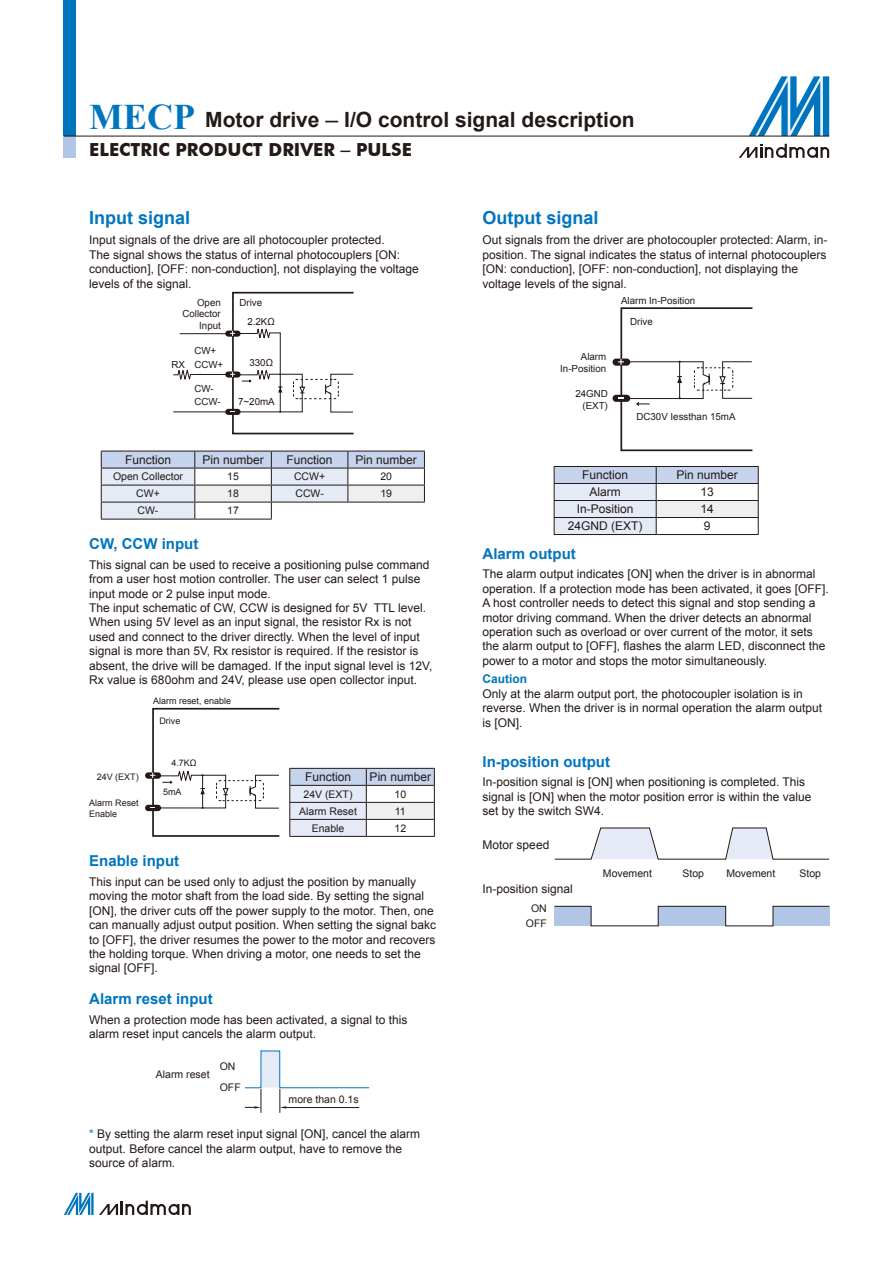
<style>
.page{position:relative;width:893px;height:1263px;background:#fff}
.page>*{position:absolute;margin:0;border:0;box-sizing:border-box;transform-origin:0 0}
.t1{font:700 21px "Arial";color:#231916}
.t2{font:700 18px "Futura BT";color:#231916}
.t3{font:700 18px "Arial";color:#0075be}
.t4{font:700 15px "Arial";color:#0075be}
.t5{font:12px/14.4px "Arial";color:#231916}
.t6{font:700 12px "Arial";color:#0075be}
.t7{font:10.5px/21px "Arial";color:#231916}
.t8{font:9.75px/11.7px "Arial";color:#231916;text-align:right}
.t9{font:9px/10.8px "Arial";color:#231916}
.s1{font-family:"Times New Roman";font-size:36px;color:#0075be}
.s2{font-weight:400}
.s3{font-family:"Arial";font-weight:400}
.s4{color:#0075be}
</style>
<div class="page">
<svg style="left:749px;top:76px;width:80px;height:60px"></svg>
<svg style="left:739px;top:144px;width:90px;height:14px"></svg>
<div style="left:64px;top:0;width:12px;height:136px;background:#0075be"></div>
<div style="left:64px;top:136px;width:12px;height:21px;background:#b1c5e6"></div>
<hr style="left:64px;top:136px;width:765px;height:1px;background:#231916">
<svg style="left:64px;top:1193px;width:127px;height:22px"></svg>
<div style="left:232px;top:292px;width:122px;height:142px;border:2px solid #231916"></div>
<div style="left:225px;top:409px;width:16px;height:6px;background:#231916;border-radius:3px"></div>
<svg style="left:173px;top:326px;width:181px;height:87px"></svg>
<hr style="left:101px;top:519px;width:94px;height:1px;background:#231916">
<hr style="left:195px;top:519px;width:77px;height:1px;background:#231916">
<svg style="left:101px;top:451px;width:324px;height:68px"></svg>
<hr style="left:271px;top:502px;width:77px;height:1px;background:#231916">
<hr style="left:348px;top:502px;width:77px;height:1px;background:#231916">
<div style="left:152px;top:708px;width:128px;height:129px;border:2px solid #231916"></div>
<div style="left:145px;top:772px;width:16px;height:7px;background:#231916;border-radius:3px"></div>
<div style="left:145px;top:805px;width:16px;height:6px;background:#231916;border-radius:3px"></div>
<svg style="left:150px;top:768px;width:130px;height:41px"></svg>
<svg style="left:289px;top:768px;width:146px;height:68px"></svg>
<hr style="left:289px;top:836px;width:77px;height:1px;background:#231916">
<hr style="left:366px;top:836px;width:69px;height:1px;background:#231916">
<svg style="left:244px;top:1050px;width:126px;height:63px"></svg>
<div style="left:620px;top:307px;width:133px;height:144px;border:2px solid #231916"></div>
<div style="left:612px;top:359px;width:18px;height:7px;background:#231916;border-radius:4px"></div>
<div style="left:612px;top:395px;width:18px;height:7px;background:#231916;border-radius:4px"></div>
<svg style="left:618px;top:359px;width:135px;height:47px"></svg>
<svg style="left:554px;top:466px;width:205px;height:68px"></svg>
<hr style="left:554px;top:534px;width:102px;height:1px;background:#231916">
<hr style="left:656px;top:534px;width:103px;height:1px;background:#231916">
<svg style="left:554px;top:906px;width:276px;height:20px"></svg>
<svg style="left:554px;top:827px;width:276px;height:33px"></svg>
<p class="t1" style="left:89px;top:106px;width:547px"><span class="s1">MECP</span> Motor drive <span class="s2">–</span> I/O control signal description</p>
<p class="t2" style="left:89px;top:139px;width:324px">ELECTRIC PRODUCT DRIVER <span class="s3">–</span> PULSE</p>
<p class="t3" style="left:89px;top:206px;width:103px">Input signal</p>
<p class="t5" style="left:89px;top:233px;width:331px">Input signals of the drive are all photocoupler protected.<br>The signal shows the status of internal photocouplers [ON: conduction], [OFF: non-conduction], not displaying the voltage levels of the signal.</p>
<p class="t8" style="left:182px;top:296px;width:40px">Open<br>Collector<br>Input</p>
<p class="t8" style="left:194px;top:344px;width:23px">CW+</p>
<p class="t8" style="left:247px;top:293px;width:29px;line-height:19.6px;text-align:left;text-indent:-8px">Drive<br>2.2KΩ</p>
<p class="t8" style="left:249px;top:357px;width:25px">330Ω</p>
<p class="t8" style="left:238px;top:396px;width:38px">7~20mA</p>
<p class="t8" style="left:172px;top:358px;width:53px">RX CCW+</p>
<p class="t8" style="left:194px;top:383px;width:28px;line-height:12.5px;text-align:left">CW-<br>CCW-</p>
<p class="t5" style="left:125px;top:453px;width:48px">Function</p>
<p class="t5" style="left:202px;top:453px;width:63px">Pin number</p>
<p class="t5" style="left:287px;top:453px;width:48px">Function</p>
<p class="t5" style="left:355px;top:453px;width:63px">Pin number</p>
<p class="t7" style="left:113px;top:466px;width:72px">Open Collector</p>
<p class="t7" style="left:227px;top:466px;width:13px">15</p>
<p class="t7" style="left:294px;top:466px;width:33px">CCW+</p>
<p class="t7" style="left:380px;top:466px;width:13px">20</p>
<p class="t7" style="left:136px;top:483px;width:25px">CW+</p>
<p class="t7" style="left:227px;top:483px;width:13px">18</p>
<p class="t7" style="left:295px;top:483px;width:30px">CCW-</p>
<p class="t7" style="left:380px;top:483px;width:13px">19</p>
<p class="t7" style="left:138px;top:500px;width:22px">CW-</p>
<p class="t7" style="left:227px;top:500px;width:13px">17</p>
<p class="t4" style="left:89px;top:534px;width:111px">CW, CCW input</p>
<p class="t5" style="left:89px;top:557px;width:342px">This signal can be used to receive a positioning pulse command from a user host motion controller. The user can select 1 pulse input mode or 2 pulse input mode.</p>
<p class="t5" style="left:89px;top:601px;width:345px">The input schematic of CW, CCW is designed for 5V TTL level.<br>When using 5V level as an input signal, the resistor Rx is not used and connect to the driver directly. When the level of input signal is more than 5V, Rx resistor is required. If the resistor is absent, the drive will be damaged. If the input signal level is 12V, Rx value is 680ohm and 24V, please use open collector input.</p>
<p class="t9" style="left:159px;top:715px;width:22px">Drive</p>
<p class="t9" style="left:171px;top:757px;width:27px">4.7KΩ</p>
<p class="t9" style="left:163px;top:787px;width:20px">5mA</p>
<p class="t9" style="left:153px;top:696px;width:80px">Alarm reset, enable</p>
<p class="t5" style="left:305px;top:770px;width:48px">Function</p>
<p class="t5" style="left:370px;top:770px;width:63px">Pin number</p>
<p class="t7" style="left:304px;top:783px;width:51px">24V (EXT)</p>
<p class="t7" style="left:394px;top:783px;width:13px">10</p>
<p class="t7" style="left:299px;top:800px;width:59px">Alarm Reset</p>
<p class="t7" style="left:395px;top:800px;width:12px">11</p>
<p class="t7" style="left:312px;top:817px;width:34px">Enable</p>
<p class="t7" style="left:394px;top:817px;width:13px">12</p>
<p class="t9" style="left:97px;top:771px;width:44px">24V (EXT)</p>
<p class="t9" style="left:89px;top:798px;width:51px">Alarm Reset<br>Enable</p>
<p class="t4" style="left:89px;top:851px;width:92px">Enable input</p>
<p class="t5" style="left:89px;top:875px;width:348px">This input can be used only to adjust the position by manually moving the motor shaft from the load side. By setting the signal [ON], the driver cuts off the power supply to the motor. Then, one can manually adjust output position. When setting the signal bakc to [OFF], the driver resumes the power to the motor and recovers the holding torque. When driving a motor, one needs to set the signal [OFF].</p>
<p class="t4" style="left:89px;top:989px;width:125px">Alarm reset input</p>
<p class="t5" style="left:89px;top:1012px;width:320px">When a protection mode has been activated, a signal to this alarm reset input cancels the alarm output.</p>
<p class="t7" style="left:156px;top:1064px;width:55px">Alarm reset</p>
<p class="t7" style="left:220px;top:1056px;width:22px">ON<br>OFF</p>
<p class="t7" style="left:289px;top:1089px;width:72px">more than 0.1s</p>
<p class="t5" style="left:89px;top:1127px;width:332px"><span class="s4">*</span> By setting the alarm reset input signal [ON], cancel the alarm output. Before cancel the alarm output, have to remove the source of alarm.</p>
<p class="t3" style="left:483px;top:206px;width:118px">Output signal</p>
<p class="t5" style="left:483px;top:233px;width:346px">Out signals from the driver are photocoupler protected: Alarm, in&shy;position. The signal indicates the status of internal photocouplers [ON: conduction], [OFF: non-conduction], not displaying the voltage levels of the signal.</p>
<p class="t8" style="left:630px;top:316px;width:24px">Drive</p>
<p class="t8" style="left:621px;top:295px;width:76px">Alarm In-Position</p>
<p class="t8" style="left:560px;top:351px;width:48px">Alarm<br>In-Position</p>
<p class="t8" style="left:575px;top:388px;width:34px">24GND (EXT)</p>
<p class="t8" style="left:636px;top:411px;width:101px">DC30V Iessthan 15mA</p>
<p class="t5" style="left:582px;top:468px;width:48px">Function</p>
<p class="t5" style="left:676px;top:468px;width:63px">Pin number</p>
<p class="t5" style="left:589px;top:485px;width:33px">Alarm</p>
<p class="t5" style="left:700px;top:485px;width:15px">13</p>
<p class="t5" style="left:577px;top:502px;width:58px">In-Position</p>
<p class="t5" style="left:700px;top:502px;width:15px">14</p>
<p class="t5" style="left:568px;top:519px;width:76px">24GND (EXT)</p>
<p class="t5" style="left:704px;top:519px;width:8px">9</p>
<p class="t4" style="left:483px;top:544px;width:95px">Alarm output</p>
<p class="t5" style="left:483px;top:567px;width:348px">The alarm output indicates [ON] when the driver is in abnormal operation. If a protection mode has been activated, it goes [OFF].<br>A host controller needs to detect this signal and stop sending a motor driving command. When the driver detects an abnormal operation such as overload or over current of the motor, it sets the alarm output to [OFF], flashes the alarm LED, disconnect the power to a motor and stops the motor simultaneously.</p>
<p class="t6" style="left:483px;top:671px;width:46px">Caution</p>
<p class="t5" style="left:483px;top:687px;width:341px">Only at the alarm output port, the photocoupler isolation is in reverse. When the driver is in normal operation the alarm output is [ON].</p>
<p class="t4" style="left:483px;top:751px;width:129px">In-position output</p>
<p class="t5" style="left:483px;top:775px;width:330px">In-position signal is [ON] when positioning is completed. This signal is [ON] when the motor position error is within the value set by the switch SW4.</p>
<p class="t5" style="left:483px;top:838px;width:68px">Motor speed</p>
<p class="t5" style="left:483px;top:881px;width:92px">In-position signal</p>
<p class="t7" style="left:526px;top:900px;width:23px;line-height:15px;text-align:center">ON<br>OFF</p>
<p class="t7" style="left:603px;top:862px;width:51px">Movement</p>
<p class="t7" style="left:682px;top:862px;width:23px">Stop</p>
<p class="t7" style="left:726px;top:862px;width:51px">Movement</p>
<p class="t7" style="left:799px;top:862px;width:23px">Stop</p>
</div>
